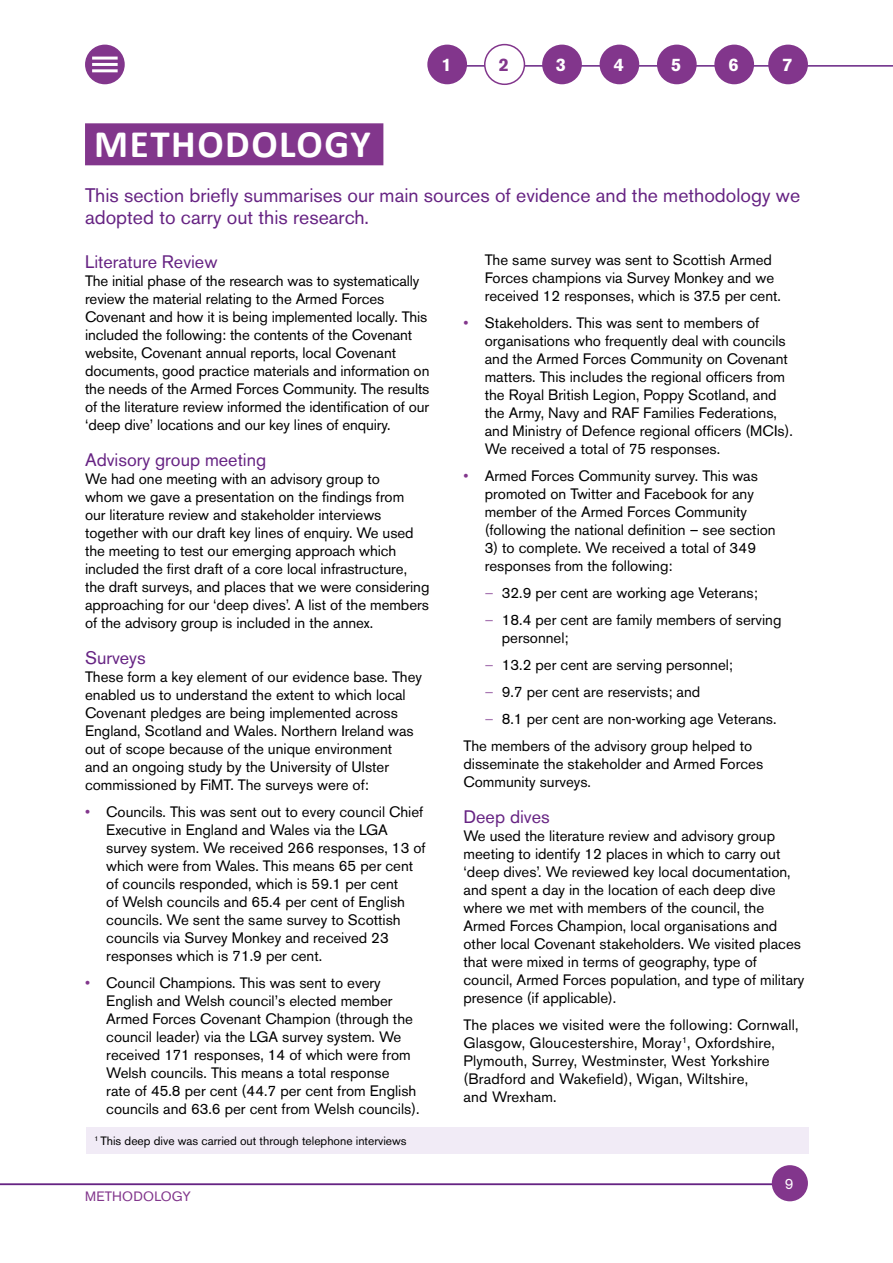
<style>
.page{position:relative;width:893px;height:1263px;background:#fff}
.page>*{position:absolute;margin:0;border:0;box-sizing:border-box;transform-origin:0 0}
.t1{font:700 39px "Calibri";letter-spacing:.04em;color:#fff}
.t2{font:19.5px/22.5px "Akzidenz Grotesk BE";color:#662383}
.t3{font:18px "Akzidenz Grotesk BE";color:#662383}
.t4{font:700 18px "Akzidenz Grotesk BE";color:#fff}
.t5{font:700 18px "Akzidenz Grotesk BE";color:#82368c}
.t6{font:15px/18px "Akzidenz Grotesk BE";color:#000}
.t7{font:15px "Akzidenz Grotesk BE";color:#fff}
.t8{font:13.5px "Akzidenz Grotesk BE";letter-spacing:.02em;color:#82368c}
.t9{font:12px "Akzidenz Grotesk BE";color:#000}
.s1{color:#82368c}
.s2{color:#a877b2}
</style>
<div class="page">
<hr style="left:447px;top:65px;width:446px;height:2px;background:#662383">
<div style="left:85px;top:45px;width:40px;height:39px;background:#82368c;border-radius:50%"></div>
<hr style="left:92px;top:57px;width:26px;height:3px;background:#fff">
<hr style="left:92px;top:63px;width:26px;height:3px;background:#fff">
<hr style="left:92px;top:69px;width:26px;height:3px;background:#fff">
<div style="left:427px;top:45px;width:40px;height:39px;background:#82368c;border-radius:50%"></div>
<div style="left:542px;top:45px;width:40px;height:39px;background:#82368c;border-radius:50%"></div>
<div style="left:600px;top:45px;width:39px;height:39px;background:#82368c;border-radius:50%"></div>
<div style="left:657px;top:45px;width:40px;height:39px;background:#82368c;border-radius:50%"></div>
<div style="left:714px;top:45px;width:40px;height:39px;background:#82368c;border-radius:50%"></div>
<div style="left:768px;top:45px;width:40px;height:39px;background:#82368c;border-radius:50%"></div>
<hr style="left:0;top:1183px;width:777px;height:2px;background:#662383">
<div style="left:772px;top:1165px;width:36px;height:36px;background:#82368c;border-radius:50%"></div>
<div style="left:485px;top:45px;width:39px;height:39px;background:#fff;border-radius:50%"></div>
<div style="left:484px;top:44px;width:41px;height:41px;border:2px solid #82368c;border-radius:50%"></div>
<div style="left:85px;top:123px;width:298px;height:42px;background:#82368c"></div>
<div style="left:86px;top:1128px;width:723px;height:26px;background:#f1ebf6"></div>
<h1 class="t1" style="left:94px;top:119px;width:278px">METHODOLOGY</h1>
<p class="t4" style="left:442px;top:55px;width:12px">1</p>
<p class="t4" style="left:556px;top:55px;width:12px">3</p>
<p class="t4" style="left:614px;top:55px;width:12px">4</p>
<p class="t4" style="left:671px;top:55px;width:12px">5</p>
<p class="t4" style="left:729px;top:55px;width:12px">6</p>
<p class="t4" style="left:782px;top:55px;width:12px">7</p>
<p class="t5" style="left:499px;top:55px;width:12px">2</p>
<h2 class="t2" style="left:85px;top:184px;width:717px">This section briefly summarises our main sources of evidence and the methodology we adopted to carry out this research.</h2>
<p class="t3" style="left:85px;top:251px;width:134px">Literature Review</p>
<p class="t6" style="left:85px;top:272px;width:346px">The initial phase of the research was to systematically review the material relating to the Armed Forces Covenant and how it is being implemented locally. This included the following: the contents of the Covenant website, Covenant annual reports, local Covenant documents, good practice materials and information on the needs of the Armed Forces Community. The results of the literature review informed the identification of our ‘deep dive’ locations and our key lines of enquiry.</p>
<p class="t3" style="left:85px;top:449px;width:183px">Advisory group meeting</p>
<p class="t6" style="left:85px;top:470px;width:346px">We had one meeting with an advisory group to<br>whom we gave a presentation on the findings from<br>our literature review and stakeholder interviews together with our draft key lines of enquiry. We used the meeting to test our emerging approach which included the first draft of a core local infrastructure, the draft surveys, and places that we were considering approaching for our ‘deep dives’. A list of the members of the advisory group is included in the annex.</p>
<p class="t3" style="left:85px;top:647px;width:62px">Surveys</p>
<p class="t6" style="left:85px;top:668px;width:338px">These form a key element of our evidence base. They enabled us to understand the extent to which local Covenant pledges are being implemented across England, Scotland and Wales. Northern Ireland was out of scope because of the unique environment<br>and an ongoing study by the University of Ulster commissioned by FiMT. The surveys were of:</p>
<p class="t6" style="left:106px;top:803px;width:321px;text-indent:-21px"><span class="s1">•</span> Councils. This was sent out to every council Chief Executive in England and Wales via the LGA survey system. We received 266 responses, 13 of which were from Wales. This means 65 per cent of councils responded, which is 59.1 per cent<br>of Welsh councils and 65.4 per cent of English councils. We sent the same survey to Scottish councils via Survey Monkey and received 23 responses which is 71.9 per cent.</p>
<p class="t6" style="left:106px;top:974px;width:315px;text-indent:-21px"><span class="s1">•</span> Council Champions. This was sent to every English and Welsh council’s elected member Armed Forces Covenant Champion (through the council leader) via the LGA survey system. We received 171 responses, 14 of which were from Welsh councils. This means a total response<br>rate of 45.8 per cent (44.7 per cent from English councils and 63.6 per cent from Welsh councils).</p>
<p class="t6" style="left:485px;top:251px;width:298px">The same survey was sent to Scottish Armed<br>Forces champions via Survey Monkey and we received 12 responses, which is 37.5 per cent.</p>
<p class="t6" style="left:485px;top:314px;width:310px;text-indent:-21px"><span class="s1">•</span> Stakeholders. This was sent to members of organisations who frequently deal with councils and the Armed Forces Community on Covenant matters. This includes the regional officers from the Royal British Legion, Poppy Scotland, and the Army, Navy and RAF Families Federations, and Ministry of Defence regional officers (MCIs).<br>We received a total of 75 responses.</p>
<p class="t6" style="left:485px;top:467px;width:292px;text-indent:-21px"><span class="s1">•</span> Armed Forces Community survey. This was promoted on Twitter and Facebook for any member of the Armed Forces Community (following the national definition – see section</p>
<p class="t6" style="left:485px;top:539px;width:273px">3) to complete. We received a total of 349 responses from the following:</p>
<p class="t6" style="left:485px;top:584px;width:274px"><span class="s2">–</span> 32.9 per cent are working age Veterans;</p>
<p class="t6" style="left:502px;top:611px;width:281px;text-indent:-17px"><span class="s2">–</span> 18.4 per cent are family members of serving personnel;</p>
<p class="t6" style="left:485px;top:656px;width:250px"><span class="s2">–</span> 13.2 per cent are serving personnel;</p>
<p class="t6" style="left:485px;top:683px;width:217px"><span class="s2">–</span> 9.7 per cent are reservists; and</p>
<p class="t6" style="left:463px;top:706px;width:315px;line-height:27px;text-indent:21px"><span class="s2">–</span> 8.1 per cent are non-working age Veterans.<br>The members of the advisory group helped to</p>
<p class="t6" style="left:463px;top:755px;width:301px">disseminate the stakeholder and Armed Forces<br>Community surveys.</p>
<p class="t3" style="left:463px;top:806px;width:88px">Deep dives</p>
<p class="t6" style="left:463px;top:827px;width:342px">We used the literature review and advisory group meeting to identify 12 places in which to carry out ‘deep dives’. We reviewed key local documentation, and spent a day in the location of each deep dive where we met with members of the council, the Armed Forces Champion, local organisations and other local Covenant stakeholders. We visited places that were mixed in terms of geography, type of council, Armed Forces population, and type of military presence (if applicable).</p>
<p class="t6" style="left:463px;top:1016px;width:337px">The places we visited were the following: Cornwall, Glasgow, Gloucestershire, Moray<sup>1</sup>, Oxfordshire, Plymouth, Surrey, Westminster, West Yorkshire (Bradford and Wakefield), Wigan, Wiltshire,<br>and Wrexham.</p>
<p class="t9" style="left:95px;top:1134px;width:314px"><sup>1</sup> This deep dive was carried out through telephone interviews</p>
<p class="t8" style="left:85px;top:1188px;width:97px">Methodology</p>
<p class="t7" style="left:785px;top:1175px;width:10px">9</p>
</div>
